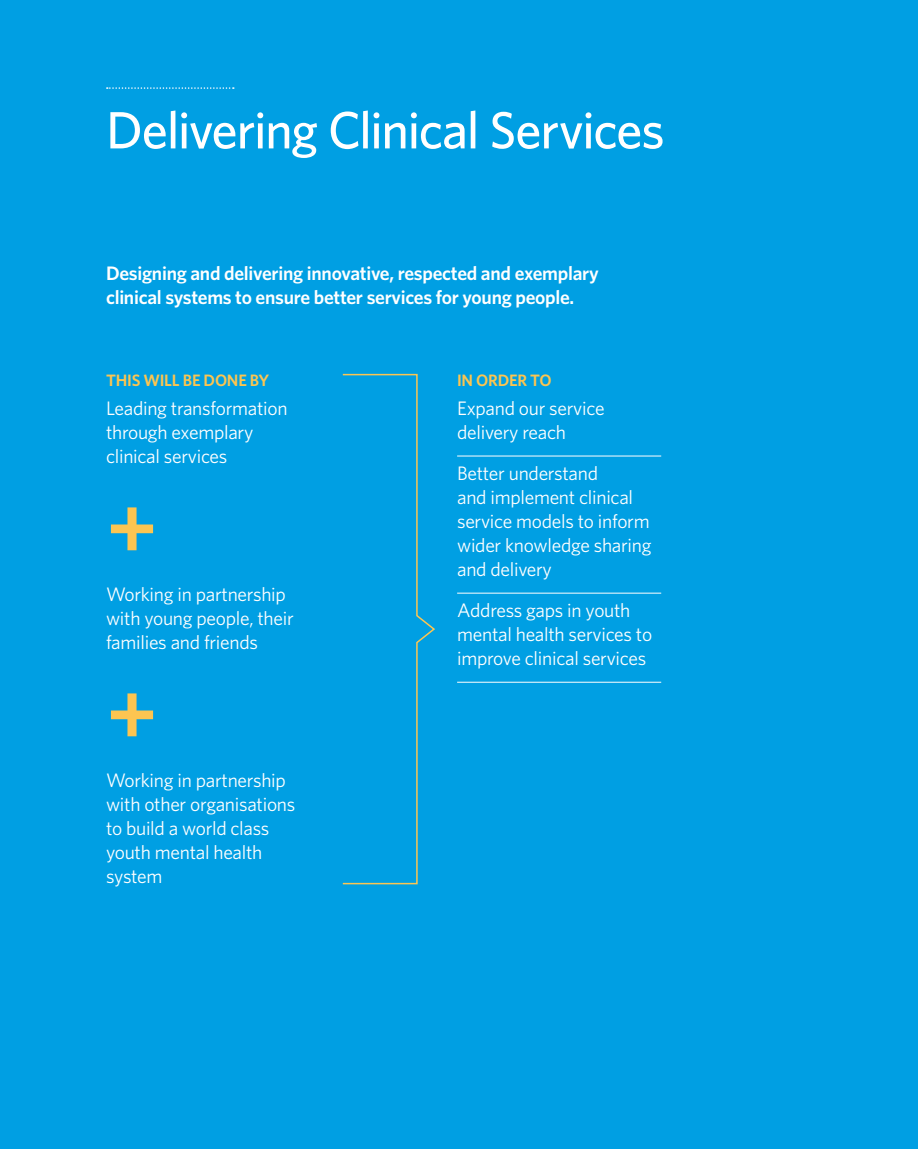
<style>
.page{position:relative;width:918px;height:1149px;background:#fff}
.page>*{position:absolute;margin:0;border:0;box-sizing:border-box;transform-origin:0 0}
.t1{font:600 90.75px "Whitney";color:#fcc551}
.t2{font:500 52.5px "Whitney";letter-spacing:-.03em;color:#fff}
.t3{font:19.5px/24px "Whitney";letter-spacing:-.015em;color:#fff}
.t4{font:600 19.5px/24px "Whitney";letter-spacing:-.015em;color:#fff}
.t5{font:600 16.5px "Whitney";letter-spacing:-.015em;color:#fcc551}
</style>
<div class="page">
<div style="left:0;top:0;width:918px;height:1148px;background:#009fe3"></div>
<svg style="left:107px;top:87px;width:127px;height:2px"></svg>
<svg style="left:342px;top:373px;width:93px;height:511px"></svg>
<hr style="left:457px;top:455px;width:204px;height:1px;background:#fff">
<hr style="left:457px;top:592px;width:204px;height:1px;background:#fff">
<hr style="left:457px;top:681px;width:204px;height:1px;background:#fff">
<h2 class="t2" style="left:106px;top:95px;width:560px">Delivering Clinical Services</h2>
<p class="t4" style="left:106px;top:260px;width:494px">Designing and delivering innovative, respected and exemplary clinical systems to ensure better services for young people.</p>
<p class="t5" style="left:106px;top:369px;width:165px">THIS WILL BE DONE BY</p>
<p class="t3" style="left:106px;top:395px;width:183px">Leading transformation through exemplary clinical services</p>
<h1 class="t1" style="left:106px;top:467px;width:53px">+</h1>
<p class="t3" style="left:106px;top:581px;width:189px">Working in partnership with young people, their families and friends</p>
<h1 class="t1" style="left:106px;top:653px;width:53px">+</h1>
<p class="t3" style="left:106px;top:767px;width:191px">Working in partnership with other organisations to build a world class youth mental health system</p>
<p class="t5" style="left:457px;top:369px;width:96px">IN ORDER TO</p>
<p class="t3" style="left:457px;top:395px;width:149px">Expand our service delivery reach</p>
<p class="t3" style="left:457px;top:460px;width:196px">Better understand<br>and implement clinical service models to inform wider knowledge sharing and delivery</p>
<p class="t3" style="left:457px;top:597px;width:197px">Address gaps in youth mental health services to improve clinical services</p>
</div>
